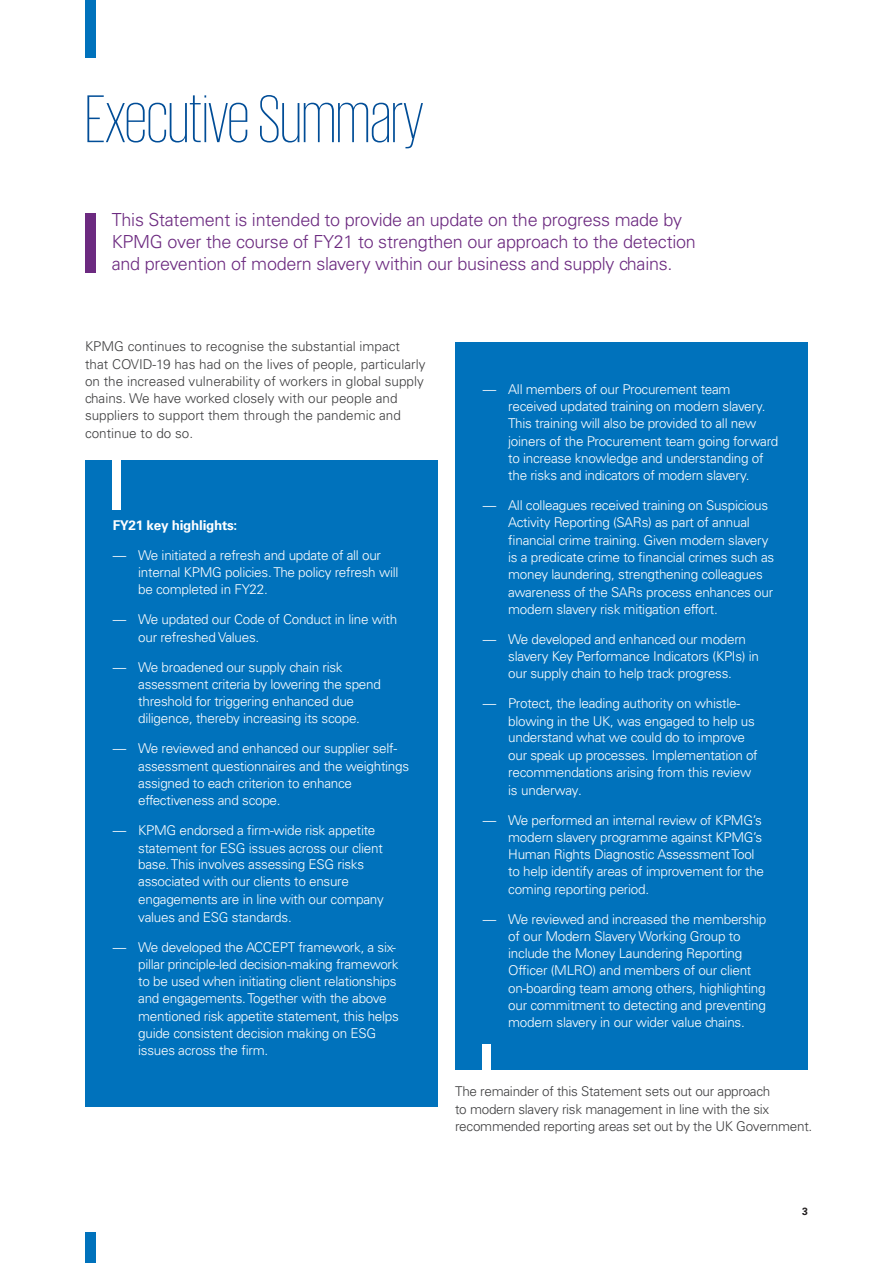
<style>
.page{position:relative;width:893px;height:1263px;background:#fff}
.page>*{position:absolute;margin:0;border:0;box-sizing:border-box;transform-origin:0 0}
.t1{font:200 69px "KPMG";color:#014d97}
.t2{font:300 18px/21.8px "Univers LT Std";letter-spacing:-.015em;color:#6c2a80}
.t3{font:300 13.5px/17.2px "Univers LT Std";letter-spacing:-.02em;color:#fff}
.t4{font:300 13.5px/17.2px "Univers LT Std";color:#3e3e3f}
.t5{font:300 13.5px/17.2px "Univers LT Std";letter-spacing:-.02em;color:#3e3e3f}
.t6{font:300 13.5px "Univers 45";letter-spacing:-.02em;color:#fff}
.t7{font:700 13.5px "Univers LT Std";letter-spacing:-.02em;color:#fff}
.t8{font:700 10.5px "Univers LT Std";color:#231f20}
.s1{font-family:"Univers 45";font-weight:300}
.s2{font-family:"Univers 45"}
.s3{font-family:"Univers LT Std"}
</style>
<div class="page">
<div style="left:85px;top:213px;width:11px;height:60px;background:#6c2a80"></div>
<div style="left:455px;top:342px;width:353px;height:727px;background:#0072bc"></div>
<div style="left:483px;top:1044px;width:8px;height:25px;background:#fff"></div>
<div style="left:85px;top:461px;width:353px;height:646px;background:#0072bc"></div>
<div style="left:113px;top:460px;width:8px;height:50px;background:#fff"></div>
<div style="left:85px;top:0;width:11px;height:57px;background:#0072bc"></div>
<div style="left:85px;top:1232px;width:11px;height:31px;background:#0072bc"></div>
<h1 class="t1" style="left:85px;top:86px;width:339px">Executive Summary</h1>
<h2 class="t2" style="left:112px;top:209px;width:586px">This Statement is intended to provide an update on the progress made by<br>KPMG over the course of FY21 to strengthen our approach to the detection and prevention of modern slavery within our business and supply chains.</h2>
<p class="t4" style="left:85px;top:338px;width:342px">KPMG continues to recognise the substantial impact that COVID-19 has had on the lives of people, particularly on the increased vulnerability of workers in global supply chains. We have worked closely with our people and suppliers to support them through the pandemic and continue to do so.</p>
<p class="t7" style="left:113px;top:517px;width:126px">FY21 <span class="s1">k</span>ey <span class="s1">h</span>ighlights:</p>
<p class="t3" style="left:138px;top:546px;width:262px;text-indent:-26px">— We initiated a refresh and update of all our internal KPMG policies. The policy refresh will be completed in FY22.</p>
<p class="t3" style="left:138px;top:611px;width:260px;text-indent:-26px">— We updated our Code of Conduct in line with our refreshed Values.</p>
<p class="t3" style="left:138px;top:658px;width:244px;text-indent:-26px">— We broadened our supply chain risk assessment criteria by lowering the spend threshold for triggering enhanced due diligence, thereby increasing its scope.</p>
<p class="t3" style="left:138px;top:740px;width:272px;text-indent:-26px">— We reviewed and enhanced our supplier self&shy;assessment questionnaires and the weightings assigned to each criterion to enhance effectiveness and scope.</p>
<p class="t3" style="left:138px;top:822px;width:246px;text-indent:-26px">— KPMG endorsed a firm-wide risk appetite statement for ESG issues across our client base. This involves assessing <span class="s2">ESG risks</span></p>
<p class="t6" style="left:138px;top:873px;width:212px">associated with our clients to <span class="s3">ensure</span></p>
<p class="t3" style="left:138px;top:891px;width:247px">engagements are in line with our company values and ESG standards.</p>
<p class="t3" style="left:138px;top:938px;width:262px;text-indent:-26px">— We developed the ACCEPT framework, a six&shy;pillar principle-led decision-making framework to be used when initiating client relationships and engagements. Together with the above mentioned risk appetite statement, this helps guide consistent decision making on ESG issues across the firm.</p>
<p class="t3" style="left:508px;top:380px;width:272px;text-indent:-26px">— All members of our Procurement team received updated training on modern slavery.<br>This training will also be provided to all new joiners of the Procurement team going forward to increase knowledge and understanding of the risks and indicators of modern slavery.</p>
<p class="t3" style="left:508px;top:497px;width:267px;text-indent:-26px">— All colleagues received training on Suspicious Activity Reporting (SARs) as part of annual financial crime training. Given modern slavery is a predicate crime to financial crimes such as money laundering, strengthening colleagues awareness of the SARs process enhances our modern slavery risk mitigation effort.</p>
<p class="t3" style="left:508px;top:630px;width:252px;text-indent:-26px">— We developed and enhanced our modern slavery Key Performance Indicators (KPIs) in our supply chain to help track progress.</p>
<p class="t3" style="left:508px;top:695px;width:251px;text-indent:-26px">— Protect, the leading authority on whistle&shy;blowing in the UK, was engaged to help us understand what we could do to improve our speak up processes. Implementation of recommendations arising from this review is underway.</p>
<p class="t3" style="left:508px;top:811px;width:257px;text-indent:-26px">— We performed an internal review of KPMG’s modern slavery programme against KPMG’s Human Rights Diagnostic Assessment Tool to help identify areas of improvement for the coming reporting period.</p>
<p class="t3" style="left:508px;top:910px;width:260px;text-indent:-26px">— We reviewed and increased the membership of our Modern Slavery Working Group to include the Money Laundering Reporting Officer (MLRO) and members of our client on-boarding team among others, highlighting our commitment to detecting and preventing modern slavery in our wider value chains.</p>
<p class="t5" style="left:455px;top:1083px;width:359px">The remainder of this Statement sets out our approach<br>to modern slavery risk management in line with the six recommended reporting areas set out by the UK Government.</p>
<p class="t8" style="left:802px;top:1205px;width:7px">3</p>
</div>
